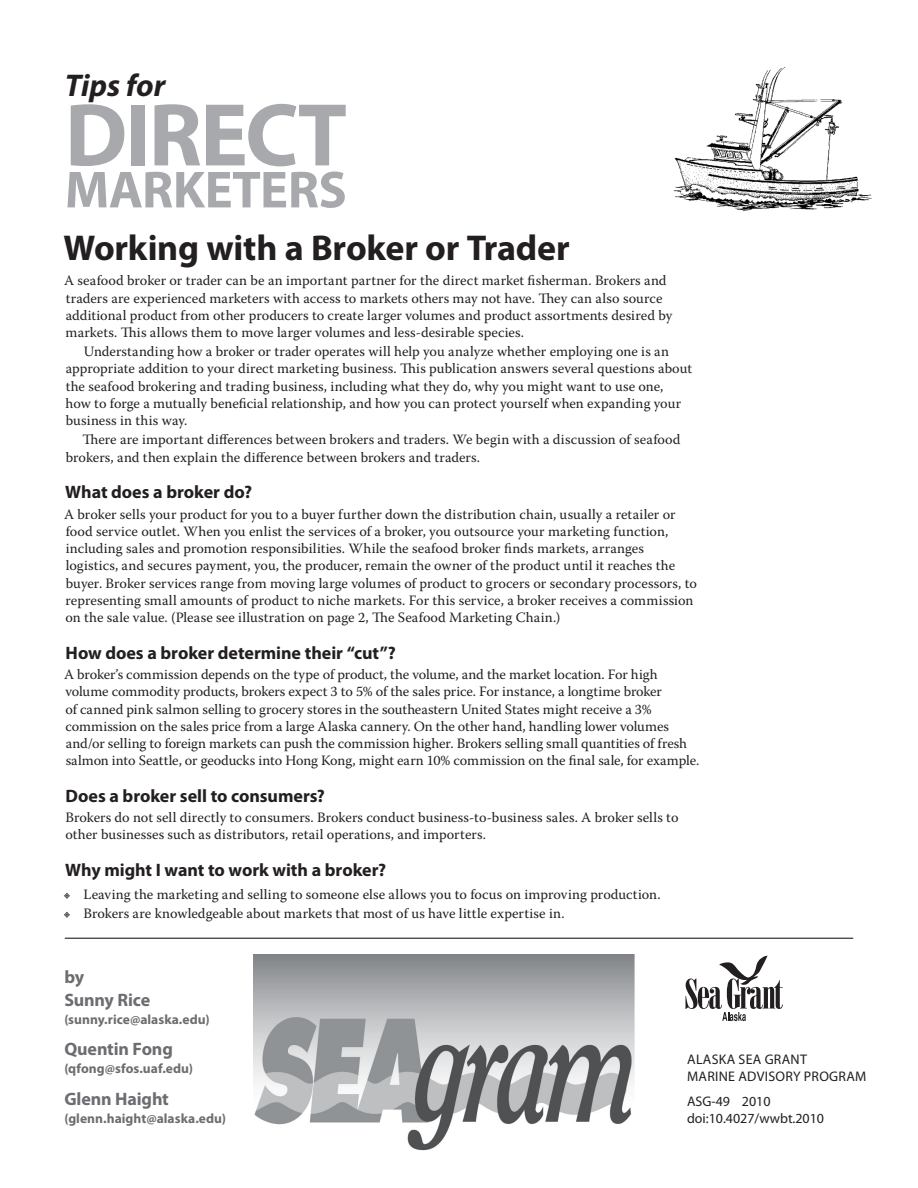
<style>
.page{position:relative;width:918px;height:1188px;background:#fff}
.page>*{position:absolute;margin:0;border:0;box-sizing:border-box;transform-origin:0 0}
.Headline{font:700 90px "Myriad Pro";letter-spacing:-.025em;color:#a8a9ad}
.Headline-2{font:700 52.5px "Myriad Pro";letter-spacing:-.01em;color:#a8a9ad}
.Heading_1{font:700 36px "Myriad Pro";letter-spacing:-.005em;color:#231f20}
.Headline-3{font:italic 700 31.5px "Myriad Pro";color:#231f20}
.Heading_2{font:700 18px "Myriad Pro";letter-spacing:-.005em;color:#231f20}
.Heading_3{font:700 18px/22.5px "Myriad Pro";letter-spacing:-.01em;color:#6c6d70}
.Body_first{font:14.25px/17.2px "Warnock Pro";color:#231f20}
.Body_text{font:14.25px/17.2px "Warnock Pro";letter-spacing:.005em;color:#231f20}
.Bullet{font:14.25px "Warnock Pro";letter-spacing:.005em;color:#231f20}
.t1{font:13.95px/17.2px "Myriad Pro";letter-spacing:.02em;color:#231f20}
.t2{font:13.95px "Myriad Pro";color:#231f20}
.Heading_3-2{font:700 13.5px "Myriad Pro";color:#6c6d70}
</style>
<div class="page">
<img style="left:253px;top:954px;width:382px;height:197px">
<hr style="left:65px;top:938px;width:788px;height:1px;background:#231f20">
<img style="left:673px;top:67px;width:199px;height:145px">
<svg style="left:686px;top:955px;width:97px;height:66px"></svg>
<p class="Headline-3" style="left:65px;top:65px;width:102px">Tips for</p>
<p class="Headline" style="left:65px;top:76px;width:284px">DIRECT</p>
<p class="Headline-2" style="left:65px;top:155px;width:284px">MARKETERS</p>
<p class="Heading_1" style="left:63px;top:225px;width:508px">Working with a Broker or Trader</p>
<p class="Body_first" style="left:64px;top:272px;width:610px">A seafood broker or trader can be an important partner for the direct market fisherman. Brokers and traders are experienced marketers with access to markets others may not have. They can also source additional product from other producers to create larger volumes and product assortments desired by markets. This allows them to move larger volumes and less-desirable species.</p>
<p class="Body_text" style="left:66px;top:343px;width:628px;text-indent:18px">Understanding how a broker or trader operates will help you analyze whether employing one is an appropriate addition to your direct marketing business. This publication answers several questions about the seafood brokering and trading business, including what they do, why you might want to use one, how to forge a mutually beneficial relationship, and how you can protect yourself when expanding your business in this way.</p>
<p class="Body_text" style="left:66px;top:431px;width:616px;text-indent:17px">There are important differences between brokers and traders. We begin with a discussion of seafood brokers, and then explain the difference between brokers and traders.</p>
<p class="Heading_2" style="left:65px;top:480px;width:188px">What does a broker do?</p>
<p class="Body_first" style="left:64px;top:505px;width:634px">A broker sells your product for you to a buyer further down the distribution chain, usually a retailer or food service outlet. When you enlist the services of a broker, you outsource your marketing function, including sales and promotion responsibilities. While the seafood broker finds markets, arranges logistics, and secures payment, you, the producer, remain the owner of the product until it reaches the buyer. Broker services range from moving large volumes of product to grocers or secondary processors, to representing small amounts of product to niche markets. For this service, a broker receives a commission on the sale value. (Please see illustration on page 2, The Seafood Marketing Chain.)</p>
<p class="Heading_2" style="left:66px;top:641px;width:332px">How does a broker determine their “cut”?</p>
<p class="Body_first" style="left:64px;top:665px;width:637px">A broker’s commission depends on the type of product, the volume, and the market location. For high volume commodity products, brokers expect 3 to 5% of the sales price. For instance, a longtime broker<br>of canned pink salmon selling to grocery stores in the southeastern United States might receive a 3% commission on the sales price from a large Alaska cannery. On the other hand, handling lower volumes and/or selling to foreign markets can push the commission higher. Brokers selling small quantities of fresh salmon into Seattle, or geoducks into Hong Kong, might earn 10% commission on the final sale, for example.</p>
<p class="Heading_2" style="left:66px;top:784px;width:261px">Does a broker sell to consumers?</p>
<p class="Body_first" style="left:65px;top:809px;width:615px">Brokers do not sell directly to consumers. Brokers conduct business-to-business sales. A broker sells to other businesses such as distributors, retail operations, and importers.</p>
<p class="Heading_2" style="left:65px;top:858px;width:322px">Why might I want to work with a broker?</p>
<p class="Bullet" style="left:63px;top:885px;width:599px">Ε Leaving the marketing and selling to someone else allows you to focus on improving production.</p>
<p class="Bullet" style="left:63px;top:905px;width:503px">Ε Brokers are knowledgeable about markets that most of us have little expertise in.</p>
<p class="Heading_3" style="left:64px;top:965px;width:87px">by<br>Sunny Rice</p>
<p class="Heading_3-2" style="left:64px;top:1010px;width:147px">(sunny.rice@alaska.edu)</p>
<p class="Heading_3" style="left:64px;top:1037px;width:110px">Quentin Fong</p>
<p class="Heading_3-2" style="left:64px;top:1060px;width:130px">(qfong@sfos.uaf.edu)</p>
<p class="Heading_3" style="left:64px;top:1087px;width:106px">Glenn Haight</p>
<p class="Heading_3-2" style="left:64px;top:1109px;width:163px">(glenn.haight@alaska.edu)</p>
<p class="t1" style="left:687px;top:1051px;width:181px">ALASKA SEA GRANT<br>MARINE ADVISORY PROGRAM</p>
<p class="t2" style="left:687px;top:1093px;width:85px">ASG-49 2010</p>
<p class="t2" style="left:687px;top:1110px;width:139px">doi:10.4027/wwbt.2010</p>
</div>
